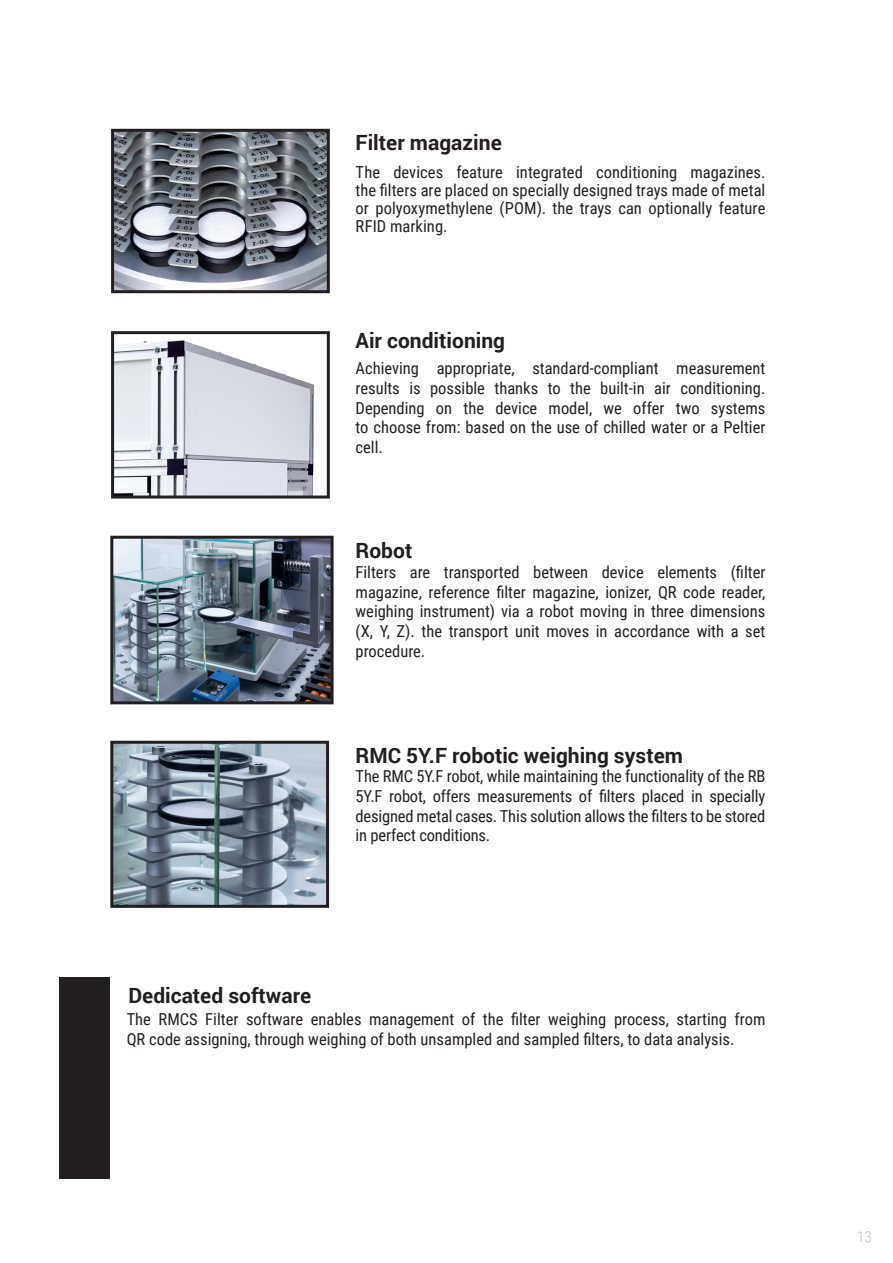
<style>
.page{position:relative;width:893px;height:1263px;background:#fff}
.page>*{position:absolute;margin:0;border:0;box-sizing:border-box;transform-origin:0 0}
.t1{font:700 21px "Roboto";color:#231f20}
.t2{font:16.5px/19.8px "Roboto Condensed";color:#231f20;text-align:justify}
.t3{font:300 15px "Roboto Condensed";color:#bcbdc0}
</style>
<div class="page">
<img style="left:115px;top:133px;width:211px;height:156px">
<div style="left:111px;top:129px;width:219px;height:164px;border:3px solid #231f20"></div>
<img style="left:115px;top:340px;width:200px;height:154px">
<div style="left:111px;top:331px;width:219px;height:167px;border:3px solid #231f20"></div>
<img style="left:114px;top:745px;width:211px;height:159px">
<div style="left:110px;top:741px;width:219px;height:167px;border:3px solid #231f20"></div>
<img style="left:114px;top:540px;width:216px;height:160px">
<div style="left:110px;top:536px;width:224px;height:168px;border:3px solid #231f20"></div>
<div style="left:59px;top:978px;width:50px;height:201px;background:#231f20"></div>
<p class="t1" style="left:356px;top:128px;width:148px">Filter magazine</p>
<p class="t2" style="left:356px;top:162px;width:411px;line-height:18px">The devices feature integrated conditioning magazines. the filters are placed on specially designed trays made of metal or polyoxymethylene (POM). the trays can optionally feature RFID marking.</p>
<p class="t1" style="left:356px;top:326px;width:151px">Air conditioning</p>
<p class="t2" style="left:356px;top:358px;width:411px">Achieving appropriate, standard-compliant measurement results is possible thanks to the built-in air conditioning.<br>Depending on the device model, we offer two systems to choose from: based on the use of chilled water or a Peltier cell.</p>
<p class="t1" style="left:356px;top:535px;width:58px">Robot</p>
<p class="t2" style="left:356px;top:561px;width:411px">Filters are transported between device elements (filter magazine, reference filter magazine, ionizer, QR code reader, weighing instrument) via a robot moving in three dimensions (X, Y, Z). the transport unit moves in accordance with a set procedure.</p>
<p class="t1" style="left:356px;top:740px;width:329px">RMC 5Y.F robotic weighing system</p>
<p class="t2" style="left:356px;top:766px;width:411px">The RMC 5Y.F robot, while maintaining the functionality of the RB 5Y.F robot, offers measurements of filters placed in specially designed metal cases. This solution allows the filters to be stored in perfect conditions.</p>
<p class="t1" style="left:128px;top:980px;width:184px">Dedicated software</p>
<p class="t2" style="left:127px;top:1008px;width:640px">The RMCS Filter software enables management of the filter weighing process, starting from<br>QR code assigning, through weighing of both unsampled and sampled filters, to data analysis.</p>
<p class="t3" style="left:857px;top:1226px;width:16px">13</p>
</div>
